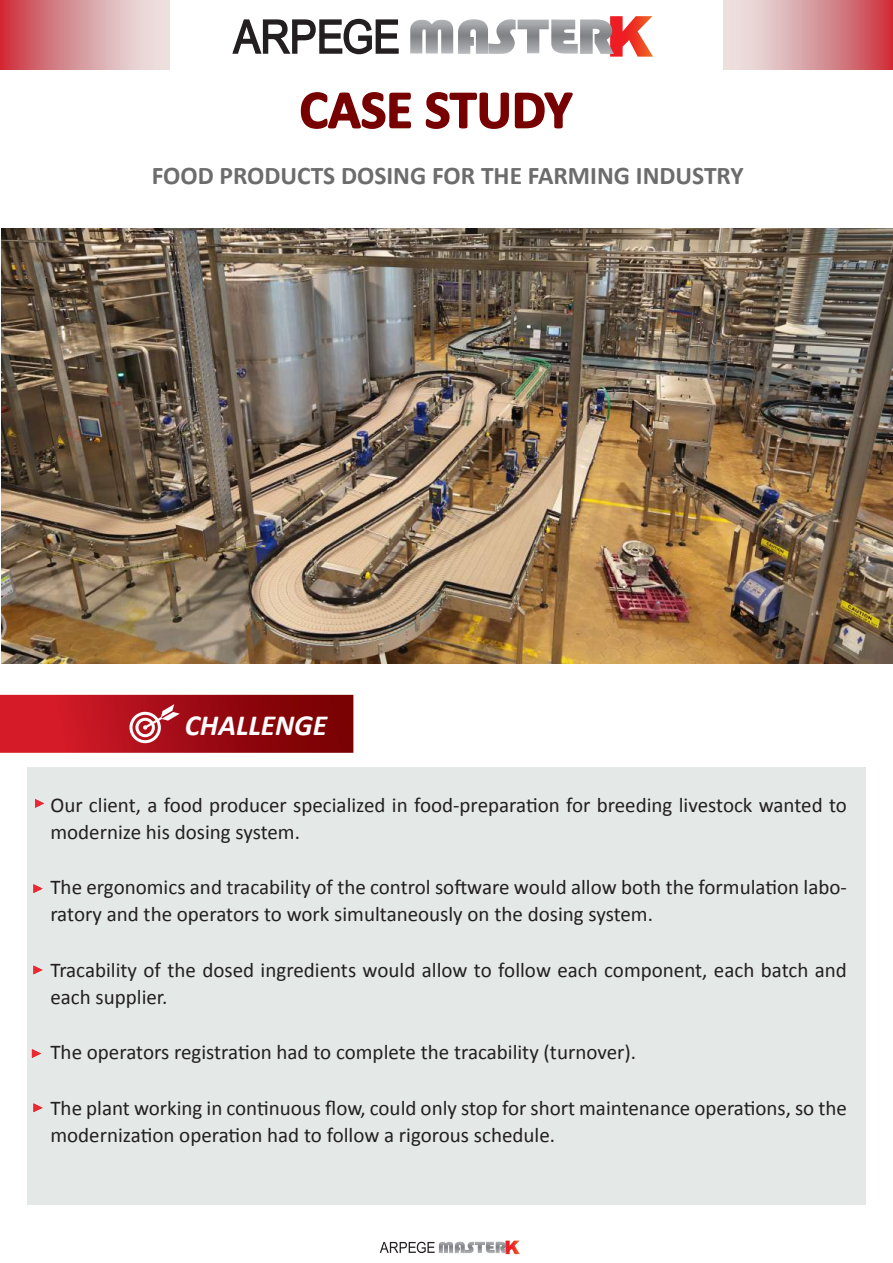
<style>
.page{position:relative;width:893px;height:1263px;background:#fff}
.page>*{position:absolute;margin:0;border:0;box-sizing:border-box;transform-origin:0 0}
.t1{font:700 54px "Calibri";color:#700}
.t2{font:italic 700 29.25px "Calibri";color:#fff}
.t3{font:700 25.5px "Calibri";color:#6c6c6c}
.t4{font:21px/27px "Calibri";color:#231f20}
</style>
<div class="page">
<svg style="left:0;top:0;width:170px;height:70px;background:#da979b"></svg>
<svg style="left:232px;top:18px;width:167px;height:37px"></svg>
<svg style="left:610px;top:16px;width:43px;height:41px"></svg>
<img style="left:458px;top:19px;width:58px;height:35px">
<img style="left:410px;top:20px;width:43px;height:34px">
<img style="left:518px;top:20px;width:31px;height:33px">
<img style="left:551px;top:19px;width:27px;height:35px">
<img style="left:580px;top:19px;width:34px;height:35px">
<svg style="left:723px;top:0;width:170px;height:70px;background:#db999d"></svg>
<svg style="left:300px;top:92px;width:111px;height:37px"></svg>
<svg style="left:425px;top:92px;width:148px;height:37px"></svg>
<svg style="left:0;top:694px;width:354px;height:59px;background:#ab1921"></svg>
<svg style="left:380px;top:1242px;width:55px;height:11px"></svg>
<img style="left:439px;top:1242px;width:14px;height:11px">
<svg style="left:455px;top:1240px;width:65px;height:14px"></svg>
<div style="left:27px;top:767px;width:839px;height:438px;background:#e4e8e7"></div>
<svg style="left:35px;top:799px;width:9px;height:9px"></svg>
<svg style="left:33px;top:884px;width:10px;height:9px"></svg>
<img style="left:1px;top:229px;width:892px;height:435px">
<svg style="left:33px;top:965px;width:10px;height:9px"></svg>
<svg style="left:32px;top:1049px;width:9px;height:9px"></svg>
<svg style="left:33px;top:1103px;width:10px;height:9px"></svg>
<h1 class="t1" style="left:299px;top:75px;width:275px">CASE STUDY</h1>
<p class="t3" style="left:152px;top:159px;width:594px">FOOD PRODUCTS DOSING FOR THE FARMING INDUSTRY</p>
<h2 class="t2" style="left:185px;top:706px;width:144px">CHALLENGE</h2>
<p class="t4" style="left:50px;top:791px;width:798px">Our client, a food producer specialized in food-preparation for breeding livestock wanted to modernize his dosing system.</p>
<p class="t4" style="left:50px;top:874px;width:798px">The ergonomics and tracability of the control software would allow both the formulation labo&shy;ratory and the operators to work simultaneously on the dosing system.</p>
<p class="t4" style="left:50px;top:956px;width:798px">Tracability of the dosed ingredients would allow to follow each component, each batch and each supplier.</p>
<p class="t4" style="left:50px;top:1039px;width:587px">The operators registration had to complete the tracability (turnover).</p>
<p class="t4" style="left:50px;top:1094px;width:798px">The plant working in continuous flow, could only stop for short maintenance operations, so the modernization operation had to follow a rigorous schedule.</p>
</div>
